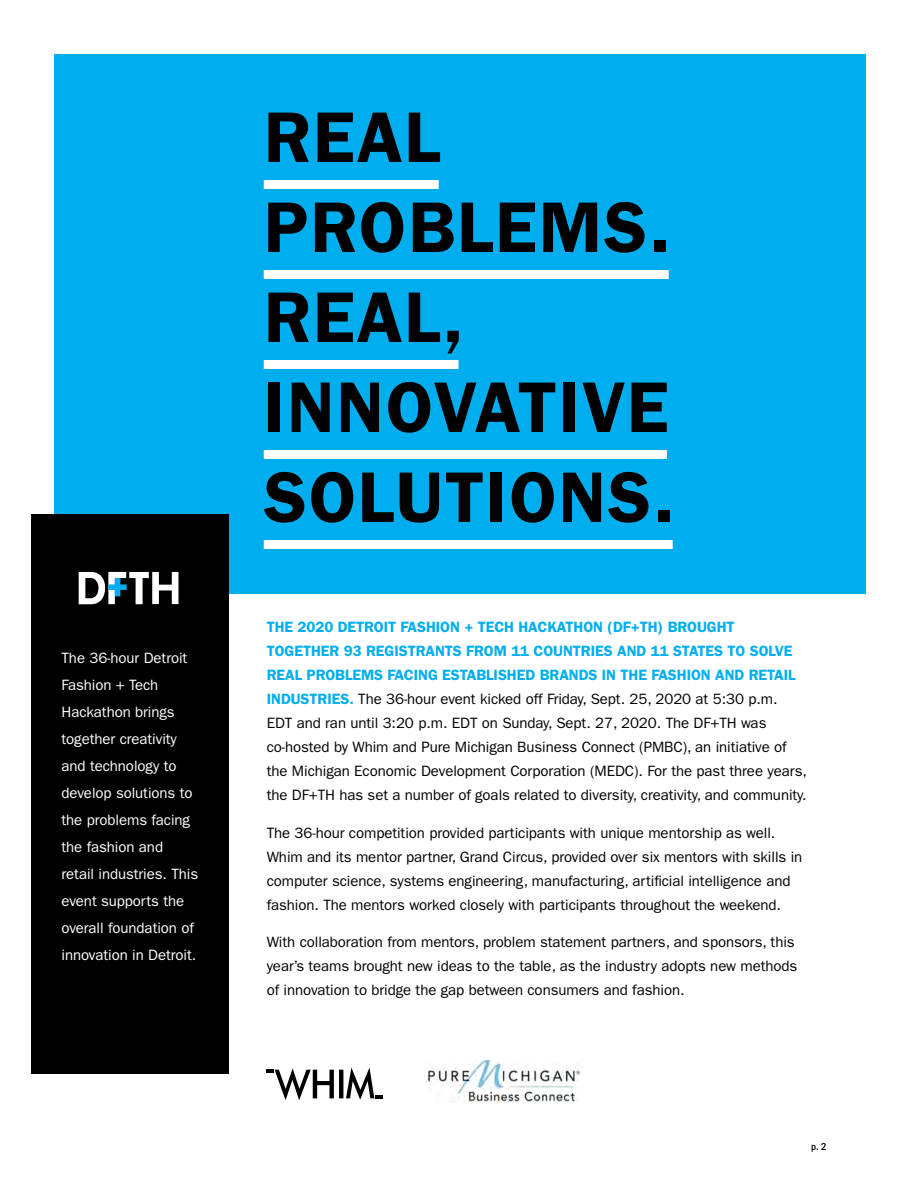
<style>
.page{position:relative;width:918px;height:1188px;background:#fff}
.page>*{position:absolute;margin:0;border:0;box-sizing:border-box;transform-origin:0 0}
.t1{font:600 72px/90px "ITC Franklin Gothic Std";letter-spacing:.025em;color:#000}
.t2{font:15px/24px "ITC Franklin Gothic Std";letter-spacing:-.005em;color:#000}
.t3{font:15px/27px "ITC Franklin Gothic Std";letter-spacing:-.005em;color:#fff}
.t4{font:500 condensed 10.5px "ITC Franklin Gothic Std";color:#000}
.s1{font-weight:600;color:#00aeef}
</style>
<div class="page">
<div style="left:54px;top:54px;width:811px;height:540px;background:#00aeef"></div>
<div style="left:31px;top:514px;width:198px;height:560px;background:#000"></div>
<div style="left:264px;top:180px;width:175px;height:9px;background:#fff"></div>
<div style="left:264px;top:270px;width:405px;height:9px;background:#fff"></div>
<div style="left:264px;top:360px;width:195px;height:9px;background:#fff"></div>
<div style="left:264px;top:450px;width:403px;height:9px;background:#fff"></div>
<div style="left:264px;top:540px;width:409px;height:9px;background:#fff"></div>
<img style="left:424px;top:1061px;width:157px;height:42px">
<svg style="left:266px;top:1068px;width:117px;height:32px"></svg>
<svg style="left:79px;top:572px;width:99px;height:32px"></svg>
<p class="t3" style="left:62px;top:644px;width:138px">The 36-hour Detroit<br>Fashion + Tech<br>Hackathon brings together creativity and technology to develop solutions to the problems facing the fashion and retail industries. This event supports the overall foundation of innovation in Detroit.</p>
<h1 class="t1" style="left:264px;top:92px;width:412px">REAL<br>PROBLEMS.<br>REAL,<br>INNOVATIVE<br>SOLUTIONS.</h1>
<p class="t2" style="left:267px;top:615px;width:542px"><span class="s1">THE 2020 DETROIT FASHION + TECH HACKATHON (DF+TH) BROUGHT TOGETHER 93 REGISTRANTS FROM 11 COUNTRIES AND 11 STATES TO SOLVE REAL PROBLEMS FACING ESTABLISHED BRANDS IN THE FASHION AND RETAIL INDUSTRIES.</span> The 36-hour event kicked off Friday, Sept. 25, 2020 at 5:30 p.m.<br>EDT and ran until 3:20 p.m. EDT on Sunday, Sept. 27, 2020. The DF+TH was co-hosted by Whim and Pure Michigan Business Connect (PMBC), an initiative of the Michigan Economic Development Corporation (MEDC). For the past three years, the DF+TH has set a number of goals related to diversity, creativity, and community.</p>
<p class="t2" style="left:267px;top:821px;width:537px">The 36-hour competition provided participants with unique mentorship as well.<br>Whim and its mentor partner, Grand Circus, provided over six mentors with skills in computer science, systems engineering, manufacturing, artificial intelligence and fashion. The mentors worked closely with participants throughout the weekend.</p>
<p class="t2" style="left:267px;top:930px;width:532px">With collaboration from mentors, problem statement partners, and sponsors, this year’s teams brought new ideas to the table, as the industry adopts new methods of innovation to bridge the gap between consumers and fashion.</p>
<p class="t4" style="left:811px;top:1140px;width:17px">p. 2</p>
</div>
